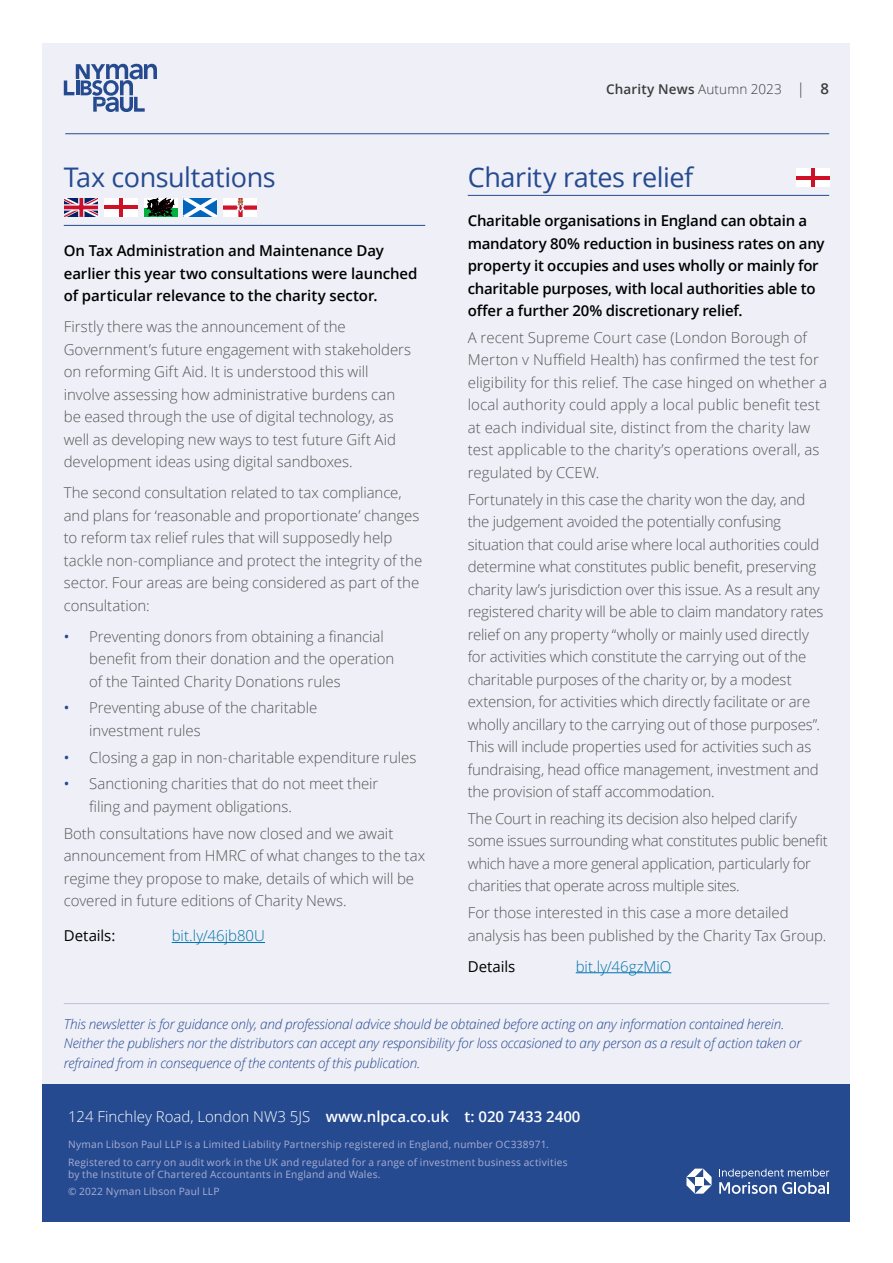
<style>
.page{position:relative;width:893px;height:1263px;background:#fff}
.page>*{position:absolute;margin:0;border:0;box-sizing:border-box;transform-origin:0 0}
.Head3_plus_rule{font:27px "Open Sans";letter-spacing:-.015em;color:#254a90}
.Body{font:300 15px/22.5px "Open Sans";letter-spacing:-.005em;color:#575756}
.first_para{font:600 15px/22.5px "Open Sans";letter-spacing:-.01em;color:#000}
.Body-2{font:300 15px/22.5px "Open Sans";letter-spacing:-.025em;color:#575756}
.t1{font:300 15px "Open Sans";color:#fff}
.Head4{font:300 15px "Open Sans";color:#0073ab}
.Head4-2{font:15px "Open Sans";letter-spacing:-.005em;color:#000}
.Body-3{font:italic 300 13.5px/19.5px "Open Sans";letter-spacing:-.015em;color:#254a90}
.t2{font:600 13.5px "Open Sans";letter-spacing:.015em;color:#3c3c3b}
.t3{font:10.2px/12.1px "Open Sans";letter-spacing:.02em;color:#abaed3}
.s1{font-weight:400;color:#254a90}
.s2{font-weight:300}
.s3{font-weight:300;font-size:15px}
.s4{font-size:15px}
.s5{font-weight:600}
</style>
<div class="page">
<div style="left:43px;top:43px;width:807px;height:1177px;background:#eeeff7"></div>
<svg style="left:64px;top:64px;width:93px;height:48px"></svg>
<hr style="left:65px;top:133px;width:764px;height:1px;background:#254a90">
<hr style="left:64px;top:225px;width:361px;height:1px;background:#254a90">
<hr style="left:172px;top:942px;width:93px;height:1px;background:#0073ab">
<hr style="left:468px;top:195px;width:361px;height:1px;background:#254a90">
<hr style="left:576px;top:972px;width:95px;height:1px;background:#0073ab">
<div style="left:43px;top:1084px;width:807px;height:137px;background:#254a90"></div>
<svg style="left:686px;top:1168px;width:26px;height:26px"></svg>
<svg style="left:719px;top:1169px;width:110px;height:25px"></svg>
<hr style="left:64px;top:1003px;width:765px;height:1px;background:#c0c2de">
<svg style="left:65px;top:198px;width:33px;height:19px"></svg>
<svg style="left:78px;top:198px;width:6px;height:19px"></svg>
<svg style="left:65px;top:204px;width:33px;height:7px"></svg>
<svg style="left:79px;top:198px;width:4px;height:19px"></svg>
<hr style="left:65px;top:206px;width:33px;height:3px;background:#c8102e">
<div style="left:105px;top:198px;width:33px;height:19px;background:#fff"></div>
<hr style="left:119px;top:198px;width:4px;height:19px;background:#ce1124">
<hr style="left:105px;top:205px;width:33px;height:4px;background:#ce1124">
<div style="left:144px;top:198px;width:33px;height:19px;background:#00b140"></div>
<div style="left:144px;top:198px;width:33px;height:9px;background:#fff"></div>
<svg style="left:147px;top:198px;width:27px;height:18px"></svg>
<svg style="left:184px;top:198px;width:33px;height:19px"></svg>
<img style="left:224px;top:198px;width:33px;height:19px">
<div style="left:796px;top:168px;width:33px;height:19px;background:#fff"></div>
<hr style="left:811px;top:168px;width:4px;height:19px;background:#ce1124">
<hr style="left:796px;top:176px;width:33px;height:4px;background:#ce1124">
<p class="Head3_plus_rule" style="left:64px;top:158px;width:213px">Tax consultations</p>
<p class="first_para" style="left:64px;top:239px;width:355px">On Tax Administration and Maintenance Day earlier this year two consultations were launched of particular relevance to the charity sector.</p>
<p class="Body" style="left:64px;top:315px;width:349px">Firstly there was the announcement of the Government’s future engagement with stakeholders on reforming Gift Aid. It is understood this will involve assessing how administrative burdens can be eased through the use of digital technology, as well as developing new ways to test future Gift Aid development ideas using digital sandboxes.</p>
<p class="Body" style="left:64px;top:481px;width:360px">The second consultation related to tax compliance, and plans for ‘reasonable and proportionate’ changes to reform tax relief rules that will supposedly help tackle non-compliance and protect the integrity of the sector. Four areas are being considered as part of the consultation:</p>
<p class="Body" style="left:89px;top:624px;width:307px;text-indent:-26px"><span class="s1">•</span> Preventing donors from obtaining a financial benefit from their donation and the operation of the Tainted Charity Donations rules</p>
<p class="Body" style="left:89px;top:696px;width:229px;text-indent:-26px"><span class="s1">•</span> Preventing abuse of the charitable investment rules</p>
<p class="Body" style="left:64px;top:745px;width:354px"><span class="s1">•</span> Closing a gap in non-charitable expenditure rules</p>
<p class="Body" style="left:89px;top:772px;width:291px;text-indent:-26px"><span class="s1">•</span> Sanctioning charities that do not meet their filing and payment obligations.</p>
<p class="Body" style="left:64px;top:821px;width:363px">Both consultations have now closed and we await announcement from HMRC of what changes to the tax regime they propose to make, details of which will be covered in future editions of Charity News.</p>
<p class="Head4-2" style="left:64px;top:926px;width:53px">Details:</p>
<p class="Head4" style="left:172px;top:926px;width:95px">bit.ly/46jb80U</p>
<p class="t2" style="left:606px;top:79px;width:225px">Charity News <span class="s2">Autumn 2023</span> <span class="s3">|</span> <span class="s4">8</span></p>
<p class="Head3_plus_rule" style="left:468px;top:158px;width:227px">Charity rates relief</p>
<p class="first_para" style="left:468px;top:209px;width:358px">Charitable organisations in England can obtain a mandatory 80% reduction in business rates on any property it occupies and uses wholly or mainly for charitable purposes, with local authorities able to offer a further 20% discretionary relief.</p>
<p class="Body" style="left:468px;top:326px;width:361px">A recent Supreme Court case (London Borough of Merton v Nuffield Health) has confirmed the test for eligibility for this relief. The case hinged on whether a local authority could apply a local public benefit test at each individual site, distinct from the charity law test applicable to the charity’s operations overall, as regulated by CCEW.</p>
<p class="Body" style="left:468px;top:487px;width:357px">Fortunately in this case the charity won the day, and the judgement avoided the potentially confusing situation that could arise where local authorities could determine what constitutes public benefit, preserving charity law’s jurisdiction over this issue. As a result any registered charity will be able to claim mandatory rates relief on any property “wholly or mainly used directly for activities which constitute the carrying out of the charitable purposes of the charity or, by a modest extension, for activities which directly facilitate or are wholly ancillary to the carrying out of those purposes”.<br>This will include properties used for activities such as fundraising, head office management, investment and the provision of staff accommodation.</p>
<p class="Body-2" style="left:468px;top:807px;width:362px">The Court in reaching its decision also helped clarify some issues surrounding what constitutes public benefit which have a more general application, particularly for charities that operate across multiple sites.</p>
<p class="Body" style="left:468px;top:901px;width:360px">For those interested in this case a more detailed analysis has been published by the Charity Tax Group.</p>
<p class="Head4-2" style="left:468px;top:956px;width:49px">Details</p>
<p class="Head4" style="left:576px;top:956px;width:97px">bit.ly/46gzMiO</p>
<p class="Body-3" style="left:64px;top:1013px;width:739px">This newsletter is for guidance only, and professional advice should be obtained before acting on any information contained herein.<br>Neither the publishers nor the distributors can accept any responsibility for loss occasioned to any person as a result of action taken or refrained from in consequence of the contents of this publication.</p>
<p class="t1" style="left:68px;top:1106px;width:514px">124 Finchley Road, London NW3 5JS <span class="s5">www.nlpca.co.uk t: 020 7433 2400</span></p>
<p class="t3" style="left:68px;top:1138px;width:482px">Nyman Libson Paul LLP is a Limited Liability Partnership registered in England, number OC338971.</p>
<p class="t3" style="left:68px;top:1156px;width:501px">Registered to carry on audit work in the UK and regulated for a range of investment business activities by the Institute of Chartered Accountants in England and Wales.</p>
<p class="t3" style="left:68px;top:1185px;width:153px">© 2022 Nyman Libson Paul LLP</p>
</div>
